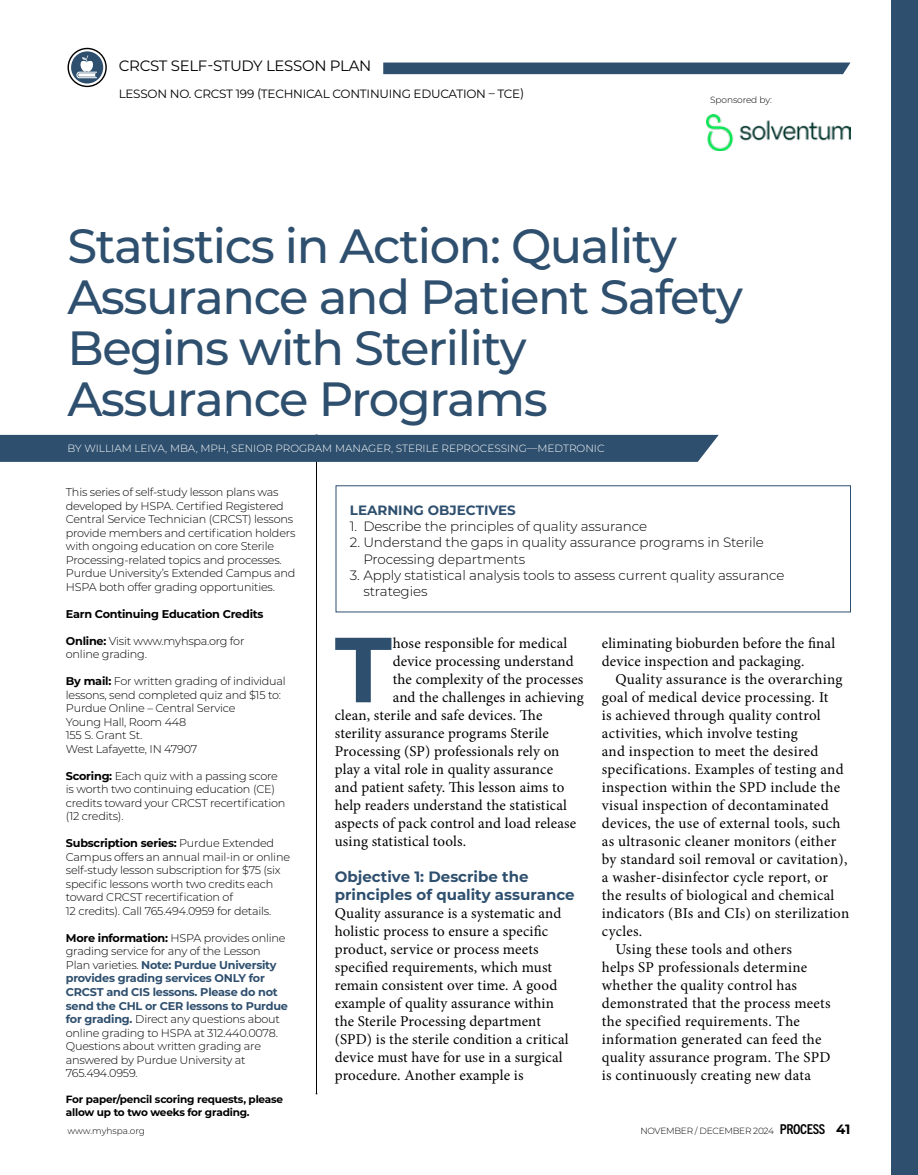
<style>
.page{position:relative;width:918px;height:1175px;background:#fff}
.page>*{position:absolute;margin:0;border:0;box-sizing:border-box;transform-origin:0 0}
.t1{font:700 92.1px "Montserrat";color:#2e4f6e}
.t2{font:500 48px/51px "Montserrat";letter-spacing:-.03em;color:#2e4f6e}
.t3{font:15px/18px "Minion Pro";letter-spacing:.01em;color:#000}
.t4{font:700 15px/18px "Montserrat";color:#2e4f6e}
.t5{font:15px "Montserrat";letter-spacing:-.02em;color:#000}
.t6{font:300 13.5px/16.2px "Montserrat";letter-spacing:-.01em;color:#000}
.t7{font:700 13.5px "Montserrat";color:#2e4f6e}
.t8{font:12px "Montserrat";letter-spacing:-.02em;color:#000}
.t9{font:300 11.25px/13.5px "Montserrat";letter-spacing:-.02em;color:#000}
.t10{font:700 11.25px "Montserrat";letter-spacing:-.02em;color:#000}
.t11{font:300 10.5px "Montserrat";color:#fff}
.t12{font:700 10.5px/12.6px "Montserrat";letter-spacing:-.02em;color:#000}
.t13{font:300 9px "Montserrat";letter-spacing:-.025em;color:#000}
.t14{font:300 9px "Montserrat";color:#000}
.s1{font-weight:700}
.s2{font-weight:700;color:#2e4f6e}
.s3{font-family:"Trade Gothic Next SR Pro";font-weight:700;font-stretch:condensed;font-size:13.65px}
.s4{font-weight:700;font-size:13.5px}
</style>
<div class="page">
<div style="left:383px;top:63px;width:467px;height:11px;background:#2e4f6e"></div>
<div style="left:891px;top:0;width:27px;height:1174px;background:#2e4f6e"></div>
<svg style="left:68px;top:48px;width:39px;height:39px"></svg>
<img style="left:706px;top:114px;width:144px;height:36px">
<hr style="left:316px;top:435px;width:1px;height:658px;background:#000">
<div style="left:336px;top:485px;width:515px;height:127px;border:1px solid #2e4f6e"></div>
<div style="left:0;top:435px;width:719px;height:27px;background:#2e4f6e"></div>
<p class="t5" style="left:119px;top:55px;width:254px">CRCST SELF-STUDY LESSON PLAN</p>
<p class="t8" style="left:119px;top:85px;width:407px">LESSON NO. CRCST 199 (TECHNICAL CONTINUING EDUCATION – TCE)</p>
<p class="t13" style="left:710px;top:94px;width:63px">Sponsored by:</p>
<h2 class="t2" style="left:68px;top:218px;width:677px">Statistics in Action: Quality<br>Assurance and Patient Safety<br>Begins with Sterility<br>Assurance Programs</h2>
<p class="t11" style="left:68px;top:441px;width:539px">BY WILLIAM LEIVA, MBA, MPH, SENIOR PROGRAM MANAGER, STERILE REPROCESSING—MEDTRONIC</p>
<p class="t9" style="left:66px;top:485px;width:231px">This series of self-study lesson plans was developed by HSPA. Certified Registered Central Service Technician (CRCST) lessons provide members and certification holders with ongoing education on core Sterile Processing-related topics and processes.<br>Purdue University’s Extended Campus and HSPA both offer grading opportunities.</p>
<p class="t10" style="left:66px;top:605px;width:199px">Earn Continuing Education Credits</p>
<p class="t9" style="left:66px;top:633px;width:180px"><span class="s1">Online:</span> Visit www.myhspa.org for online grading.</p>
<p class="t9" style="left:66px;top:674px;width:221px"><span class="s1">By mail:</span> For written grading of individual lessons, send completed quiz and $15 to:<br>Purdue Online – Central Service<br>Young Hall, Room 448<br>155 S. Grant St.<br>West Lafayette, IN 47907</p>
<p class="t9" style="left:66px;top:768px;width:221px"><span class="s1">Scoring:</span> Each quiz with a passing score is worth two continuing education (CE) credits toward your CRCST recertification (12 credits).</p>
<p class="t9" style="left:66px;top:836px;width:226px"><span class="s1">Subscription series:</span> Purdue Extended Campus offers an annual mail-in or online self-study lesson subscription for $75 (six specific lessons worth two credits each toward CRCST recertification of<br>12 credits). Call 765.494.0959 for details.</p>
<p class="t9" style="left:66px;top:930px;width:224px"><span class="s1">More information:</span> HSPA provides online grading service for any of the Lesson Plan varieties. <span class="s2">Note: Purdue University provides grading services ONLY for CRCST and CIS lessons. Please do not send the CHL or CER lessons to Purdue for grading.</span> Direct any questions about online grading to HSPA at 312.440.0078.<br>Questions about written grading are answered by Purdue University at 765.494.0959.</p>
<p class="t12" style="left:66px;top:1092px;width:219px">For paper/pencil scoring requests, please allow up to two weeks for grading.</p>
<p class="t7" style="left:350px;top:500px;width:168px">LEARNING OBJECTIVES</p>
<p class="t6" style="left:350px;top:518px;width:299px">1. Describe the principles of quality assurance</p>
<p class="t6" style="left:363px;top:534px;width:402px;text-indent:-14px">2. Understand the gaps in quality assurance programs in Sterile<br>Processing departments</p>
<p class="t6" style="left:363px;top:566px;width:423px;text-indent:-14px">3. Apply statistical analysis tools to assess current quality assurance strategies</p>
<h1 class="t1" style="left:335px;top:603px;width:58px">T</h1>
<p class="t3" style="left:393px;top:634px;width:176px">hose responsible for medical</p>
<p class="t3" style="left:393px;top:652px;width:183px">device processing understand</p>
<p class="t3" style="left:393px;top:670px;width:192px">the complexity of the processes</p>
<p class="t3" style="left:393px;top:688px;width:193px">and the challenges in achieving</p>
<p class="t3" style="left:335px;top:706px;width:209px">clean, sterile and safe devices. The</p>
<p class="t3" style="left:335px;top:724px;width:216px">sterility assurance programs Sterile</p>
<p class="t3" style="left:335px;top:742px;width:226px">Processing (SP) professionals rely on</p>
<p class="t3" style="left:335px;top:760px;width:220px">play a vital role in quality assurance</p>
<p class="t3" style="left:335px;top:778px;width:231px">and patient safety. This lesson aims to</p>
<p class="t3" style="left:335px;top:796px;width:234px">help readers understand the statistical</p>
<p class="t3" style="left:335px;top:814px;width:243px">aspects of pack control and load release</p>
<p class="t3" style="left:335px;top:832px;width:133px">using statistical tools.</p>
<p class="t4" style="left:335px;top:867px;width:241px">Objective 1: Describe the principles of quality assurance</p>
<p class="t3" style="left:335px;top:904px;width:235px">Quality assurance is a systematic and holistic process to ensure a specific product, service or process meets specified requirements, which must remain consistent over time. A good example of quality assurance within the Sterile Processing department (SPD) is the sterile condition a critical device must have for use in a surgical procedure. Another example is</p>
<p class="t3" style="left:602px;top:634px;width:235px">eliminating bioburden before the final device inspection and packaging.</p>
<p class="t3" style="left:615px;top:670px;width:229px">Quality assurance is the overarching</p>
<p class="t3" style="left:602px;top:688px;width:228px">goal of medical device processing. It</p>
<p class="t3" style="left:602px;top:706px;width:220px">is achieved through quality control</p>
<p class="t3" style="left:602px;top:724px;width:198px">activities, which involve testing</p>
<p class="t3" style="left:602px;top:742px;width:218px">and inspection to meet the desired</p>
<p class="t3" style="left:602px;top:760px;width:243px">specifications. Examples of testing and</p>
<p class="t3" style="left:602px;top:778px;width:240px">inspection within the SPD include the</p>
<p class="t3" style="left:602px;top:796px;width:228px">visual inspection of decontaminated</p>
<p class="t3" style="left:602px;top:814px;width:240px">devices, the use of external tools, such</p>
<p class="t3" style="left:602px;top:832px;width:236px">as ultrasonic cleaner monitors (either</p>
<p class="t3" style="left:602px;top:850px;width:247px">by standard soil removal or cavitation),</p>
<p class="t3" style="left:602px;top:868px;width:228px">a washer-disinfector cycle report, or</p>
<p class="t3" style="left:602px;top:886px;width:234px">the results of biological and chemical</p>
<p class="t3" style="left:602px;top:904px;width:249px">indicators (BIs and CIs) on sterilization</p>
<p class="t3" style="left:602px;top:922px;width:42px">cycles.</p>
<p class="t3" style="left:615px;top:940px;width:178px">Using these tools and others</p>
<p class="t3" style="left:602px;top:958px;width:207px">helps SP professionals determine</p>
<p class="t3" style="left:602px;top:976px;width:197px">whether the quality control has</p>
<p class="t3" style="left:602px;top:994px;width:230px">demonstrated that the process meets</p>
<p class="t3" style="left:602px;top:1012px;width:200px">the specified requirements. The</p>
<p class="t3" style="left:602px;top:1030px;width:221px">information generated can feed the</p>
<p class="t3" style="left:602px;top:1048px;width:230px">quality assurance program. The SPD</p>
<p class="t3" style="left:602px;top:1066px;width:211px">is continuously creating new data</p>
<p class="t14" style="left:68px;top:1125px;width:79px">www.myhspa.org</p>
<p class="t13" style="left:640px;top:1125px;width:212px">NOVEMBER / DECEMBER 2024 <span class="s3">PROCESS</span> <span class="s4">41</span></p>
</div>
